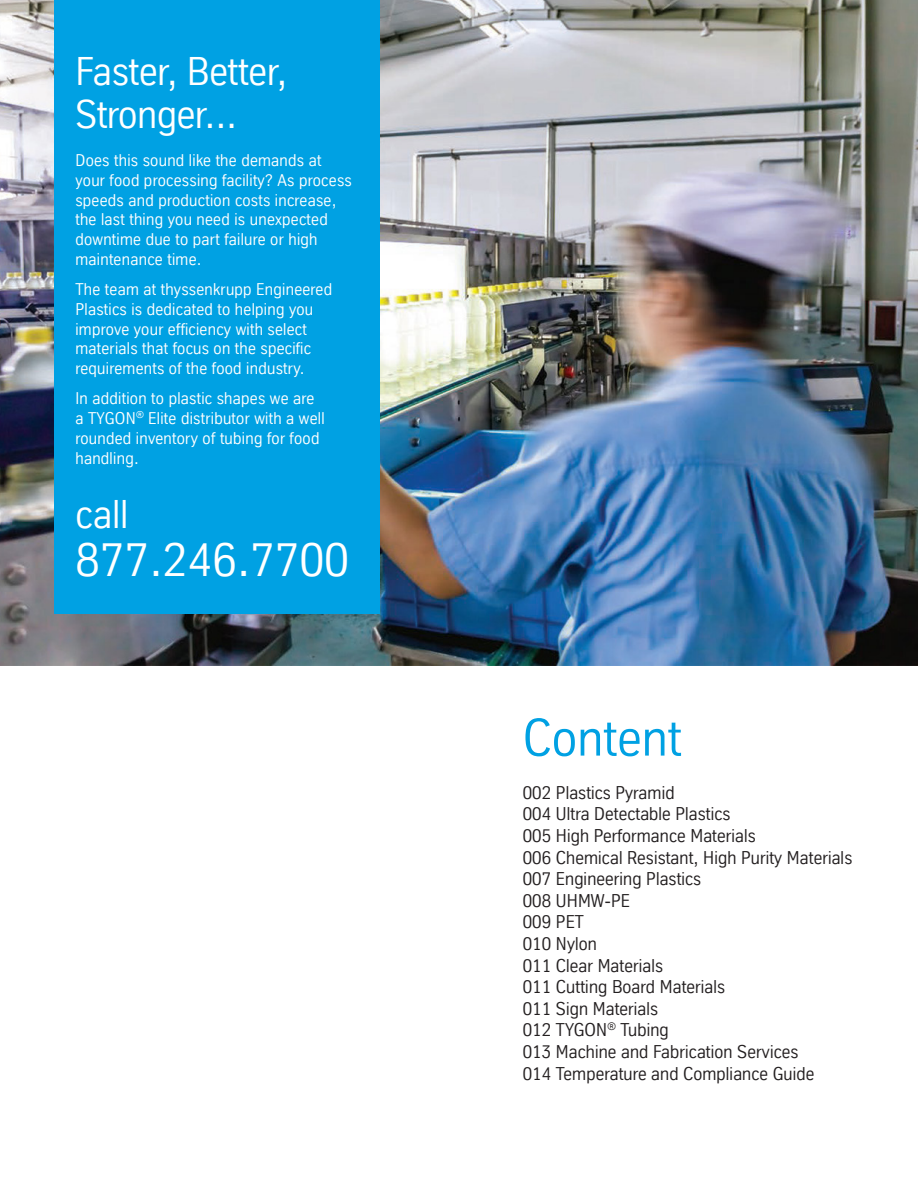
<style>
.page{position:relative;width:918px;height:1188px;background:#fff}
.page>*{position:absolute;margin:0;border:0;box-sizing:border-box;transform-origin:0 0}
.t1{font:51px "TK Type";color:#00a1e3}
.t2{font:46.5px "TK Type";color:#fff}
.t3{font:39px/43.5px "TK Type";letter-spacing:-.01em;color:#fff}
.t4{font:18px "TK Type";color:#231f20}
.t5{font:16.5px/19.8px "TK Type";letter-spacing:.01em;color:#fff}
</style>
<div class="page">
<img style="left:0;top:0;width:918px;height:665px">
<div style="left:54px;top:0;width:325px;height:613px;background:#00a1e3"></div>
<p class="t3" style="left:75px;top:49px;width:214px">Faster, Better,<br>Stronger...</p>
<p class="t5" style="left:75px;top:150px;width:278px">Does this sound like the demands at your food processing facility? As process speeds and production costs increase, the last thing you need is unexpected downtime due to part failure or high maintenance time.</p>
<p class="t5" style="left:75px;top:279px;width:258px">The team at thyssenkrupp Engineered Plastics is dedicated to helping you improve your efficiency with select materials that focus on the specific requirements of the food industry.</p>
<p class="t5" style="left:75px;top:389px;width:251px">In addition to plastic shapes we are a TYGON<sup>®</sup> Elite distributor with a well rounded inventory of tubing for food handling.</p>
<p class="t3" style="left:75px;top:493px;width:54px">call</p>
<p class="t2" style="left:75px;top:534px;width:275px">877.246.7700</p>
<p class="t1" style="left:523px;top:709px;width:161px">Content</p>
<p class="t4" style="left:523px;top:782px;width:153px">002 Plastics Pyramid</p>
<p class="t4" style="left:523px;top:804px;width:209px">004 Ultra Detectable Plastics</p>
<p class="t4" style="left:523px;top:826px;width:235px">005 High Performance Materials</p>
<p class="t4" style="left:523px;top:847px;width:331px">006 Chemical Resistant, High Purity Materials</p>
<p class="t4" style="left:523px;top:869px;width:180px">007 Engineering Plastics</p>
<p class="t4" style="left:523px;top:890px;width:109px">008 UHMW-PE</p>
<p class="t4" style="left:523px;top:912px;width:63px">009 PET</p>
<p class="t4" style="left:523px;top:934px;width:76px">010 Nylon</p>
<p class="t4" style="left:523px;top:955px;width:142px">011 Clear Materials</p>
<p class="t4" style="left:523px;top:977px;width:204px">011 Cutting Board Materials</p>
<p class="t4" style="left:523px;top:998px;width:137px">011 Sign Materials</p>
<p class="t4" style="left:523px;top:1020px;width:148px">012 TYGON<sup>®</sup> Tubing</p>
<p class="t4" style="left:523px;top:1042px;width:277px">013 Machine and Fabrication Services</p>
<p class="t4" style="left:523px;top:1063px;width:293px">014 Temperature and Compliance Guide</p>
</div>
